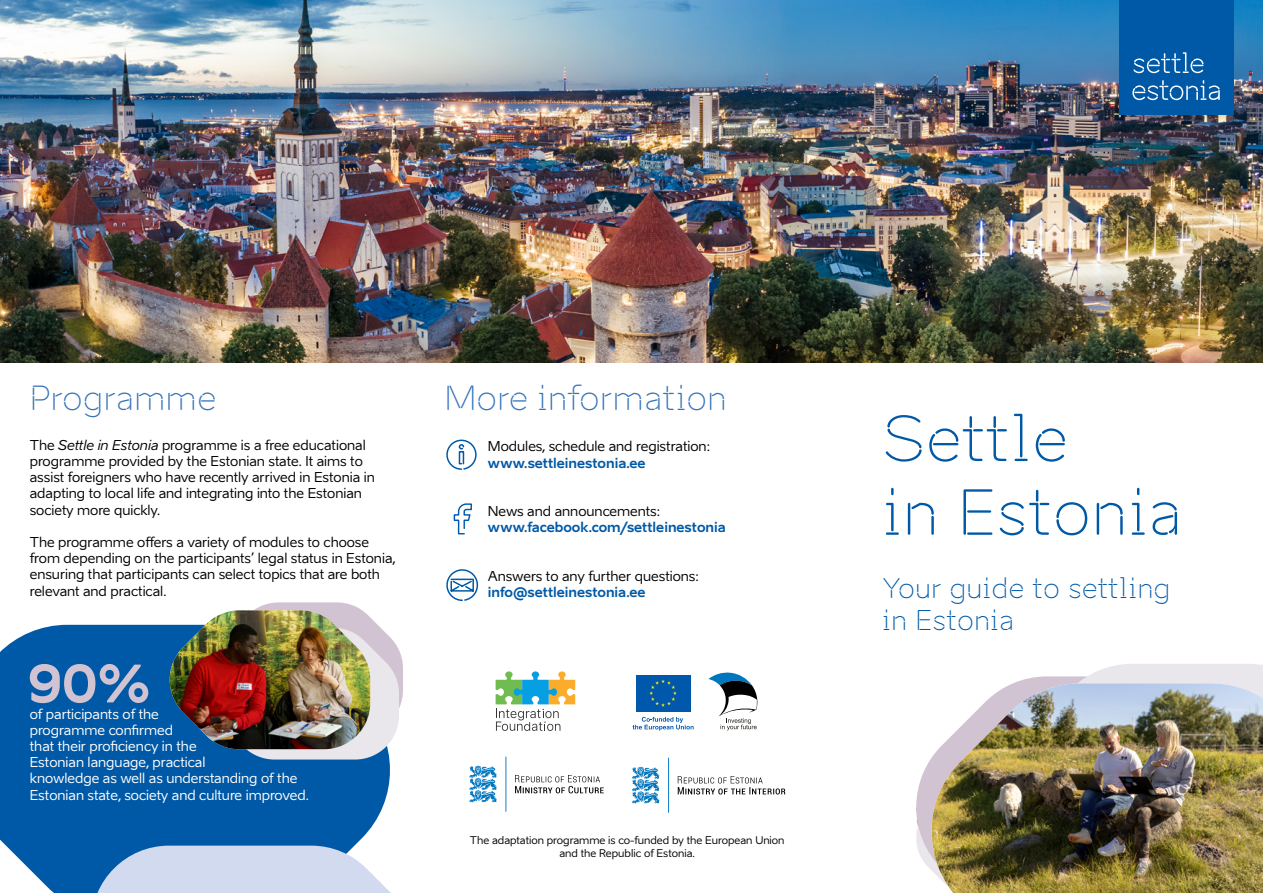
<style>
.page{position:relative;width:1263px;height:893px;background:#fff}
.page>*{position:absolute;margin:0;border:0;box-sizing:border-box;transform-origin:0 0}
.t1{font:61.5px/73.7px "Aino Headline";color:#0059a7}
.t2{font:700 51.15px "Aino";color:#d2c3d2}
.t3{font:33px "Aino Headline";color:#3674b9}
.t4{font:27px/32.4px "Aino Headline";color:#0059a7}
.t5{font:13.5px/16.2px "Aino";color:#000}
.t6{font:13.5px/16.2px "Aino";color:#fff}
.t7{font:700 13.5px "Aino";color:#0059a7}
.t8{font:10.5px/12.6px "Aino";color:#000;text-align:center}
.s1{font-style:italic}
</style>
<div class="page">
<img style="left:0;top:0;width:1263px;height:363px">
<div style="left:1119px;top:0;width:115px;height:114px;background:#0059a7"></div>
<svg style="left:1132px;top:52px;width:88px;height:48px"></svg>
<div style="left:0;top:625px;width:390px;height:268px;background:#0059a7"></div>
<svg style="left:91px;top:846px;width:300px;height:47px"></svg>
<svg style="left:165px;top:602px;width:238px;height:157px"></svg>
<img style="left:168px;top:610px;width:202px;height:139px">
<svg style="left:916px;top:776px;width:6px;height:82px"></svg>
<svg style="left:1014px;top:664px;width:249px;height:19px;fill:#e9e7ec"></svg>
<svg style="left:922px;top:760px;width:8px;height:108px"></svg>
<img style="left:930px;top:683px;width:333px;height:210px">
<svg style="left:453px;top:503px;width:19px;height:32px"></svg>
<svg style="left:446px;top:569px;width:33px;height:32px"></svg>
<svg style="left:446px;top:439px;width:31px;height:31px"></svg>
<svg style="left:496px;top:671px;width:79px;height:60px"></svg>
<svg style="left:708px;top:672px;width:50px;height:58px"></svg>
<svg style="left:636px;top:675px;width:55px;height:37px"></svg>
<div style="left:636px;top:675px;width:54px;height:36px;background:#0058ad"></div>
<svg style="left:649px;top:679px;width:28px;height:28px"></svg>
<svg style="left:633px;top:717px;width:60px;height:14px"></svg>
<svg style="left:469px;top:757px;width:37px;height:55px"></svg>
<svg style="left:515px;top:775px;width:89px;height:18px"></svg>
<svg style="left:632px;top:758px;width:37px;height:55px"></svg>
<svg style="left:678px;top:776px;width:107px;height:18px"></svg>
<h3 class="t3" style="left:30px;top:377px;width:188px">Programme</h3>
<p class="t5" style="left:30px;top:437px;width:347px">The <span class="s1">Settle in Estonia</span> programme is a free educational programme provided by the Estonian state. It aims to assist foreigners who have recently arrived in Estonia in adapting to local life and integrating into the Estonian society more quickly.</p>
<p class="t5" style="left:30px;top:534px;width:367px">The programme offers a variety of modules to choose from depending on the participants’ legal status in Estonia, ensuring that participants can select topics that are both relevant and practical.</p>
<h2 class="t2" style="left:28px;top:650px;width:124px">90%</h2>
<p class="t6" style="left:30px;top:705px;width:281px">of participants of the<br>programme confirmed<br>that their proficiency in the<br>Estonian language, practical<br>knowledge as well as understanding of the<br>Estonian state, society and culture improved.</p>
<h3 class="t3" style="left:444px;top:377px;width:284px">More information</h3>
<p class="t5" style="left:488px;top:438px;width:224px">Modules, schedule and registration:</p>
<p class="t7" style="left:488px;top:454px;width:159px">www.settleinestonia.ee</p>
<p class="t5" style="left:488px;top:503px;width:174px">News and announcements:</p>
<p class="t7" style="left:488px;top:518px;width:239px">www.facebook.com/settleinestonia</p>
<p class="t5" style="left:488px;top:568px;width:212px">Answers to any further questions:</p>
<p class="t7" style="left:488px;top:583px;width:159px">info@settleinestonia.ee</p>
<p class="t8" style="left:470px;top:834px;width:316px">The adaptation programme is co-funded by the European Union and the Republic of Estonia.</p>
<h1 class="t1" style="left:882px;top:401px;width:301px">Settle<br>in Estonia</h1>
<h3 class="t4" style="left:882px;top:571px;width:290px">Your guide to settling in Estonia</h3>
</div>
